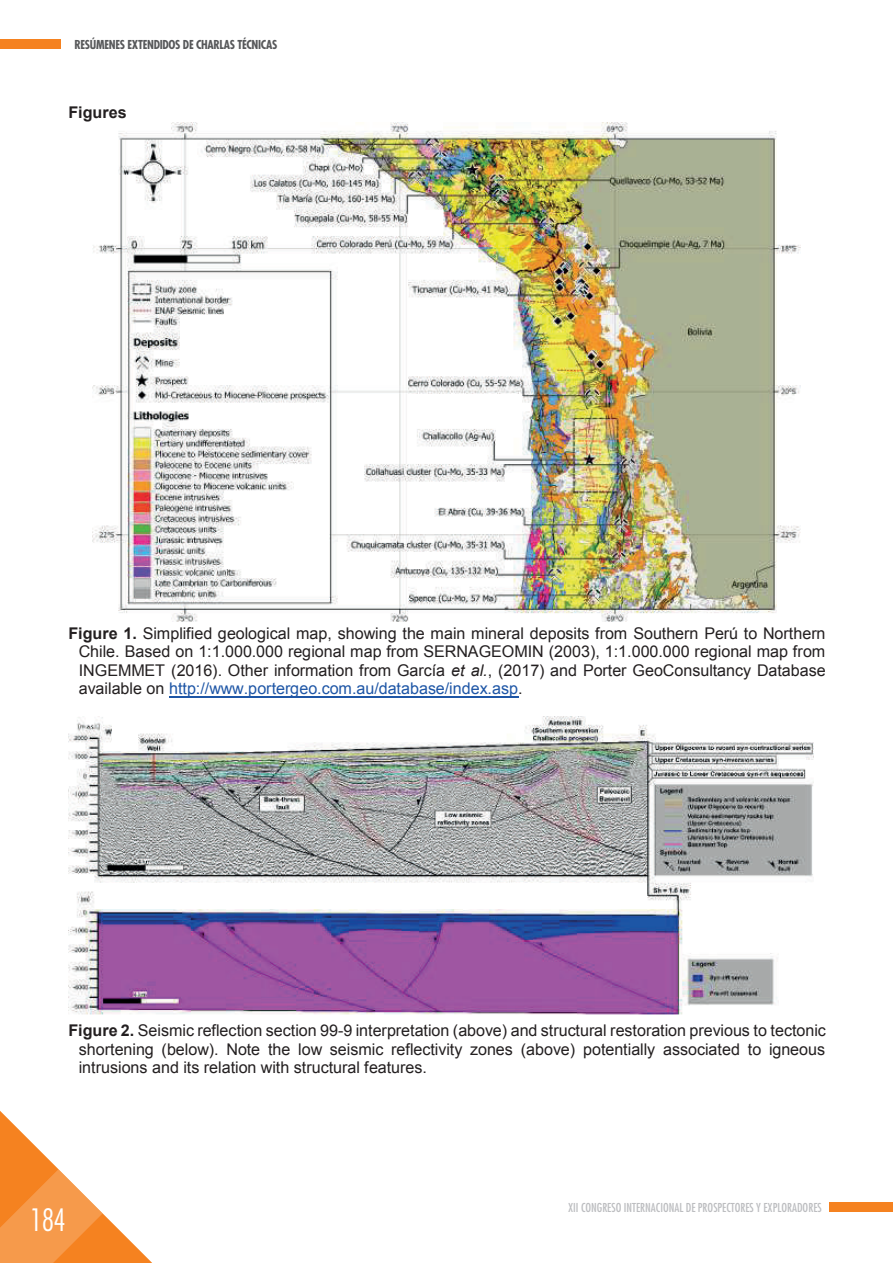
<style>
.page{position:relative;width:893px;height:1263px;background:#fff}
.page>*{position:absolute;margin:0;border:0;box-sizing:border-box;transform-origin:0 0}
.t1{font:300 condensed 30px "Futura Std";color:#fff}
.t2{font:16.05px/18.5px "Arial";color:#231f20;text-align:justify}
.t3{font:700 16.05px "Arial";color:#231f20}
.t4{font:condensed 12px "Futura Std";color:#bcbdc0}
.t5{font:700 condensed 12px "Futura Std";letter-spacing:-.025em;color:#57585a}
.s1{font-weight:700}
.s2{font-style:italic}
.s3{color:#1e56a6}
</style>
<div class="page">
<div style="left:0;top:39px;width:60px;height:10px;background:#f58220"></div>
<svg style="left:0;top:1111px;width:152px;height:152px"></svg>
<div style="left:829px;top:1201px;width:64px;height:10px;background:#f58220"></div>
<hr style="left:169px;top:696px;width:349px;height:1px;background:#1e56a6">
<img style="left:93px;top:122px;width:708px;height:500px">
<img style="left:68px;top:716px;width:746px;height:299px">
<p class="t5" style="left:74px;top:37px;width:205px">RESÚMENES EXTENDIDOS DE CHARLAS TÉCNICAS</p>
<p class="t3" style="left:68px;top:102px;width:60px">Figures</p>
<p class="t2" style="left:79px;top:624px;width:749px;text-indent:-10px"><span class="s1">Figure 1.</span> Simplified geological map, showing the main mineral deposits from Southern Perú to Northern Chile. Based on 1:1.000.000 regional map from SERNAGEOMIN (2003), 1:1.000.000 regional map from INGEMMET (2016). Other information from García <span class="s2">et al.</span>, (2017) and Porter GeoConsultancy Database available on <span class="s3">http://www.portergeo.com.au/database/index.asp</span>.</p>
<p class="t2" style="left:79px;top:1021px;width:749px;text-indent:-10px"><span class="s1">Figure 2.</span> Seismic reflection section 99-9 interpretation (above) and structural restoration previous to tectonic shortening (below). Note the low seismic reflectivity zones (above) potentially associated to igneous intrusions and its relation with structural features.</p>
<h1 class="t1" style="left:30px;top:1202px;width:37px">184</h1>
<p class="t4" style="left:568px;top:1200px;width:255px">XII CONGRESO INTERNACIONAL DE PROSPECTORES Y EXPLORADORES</p>
</div>
